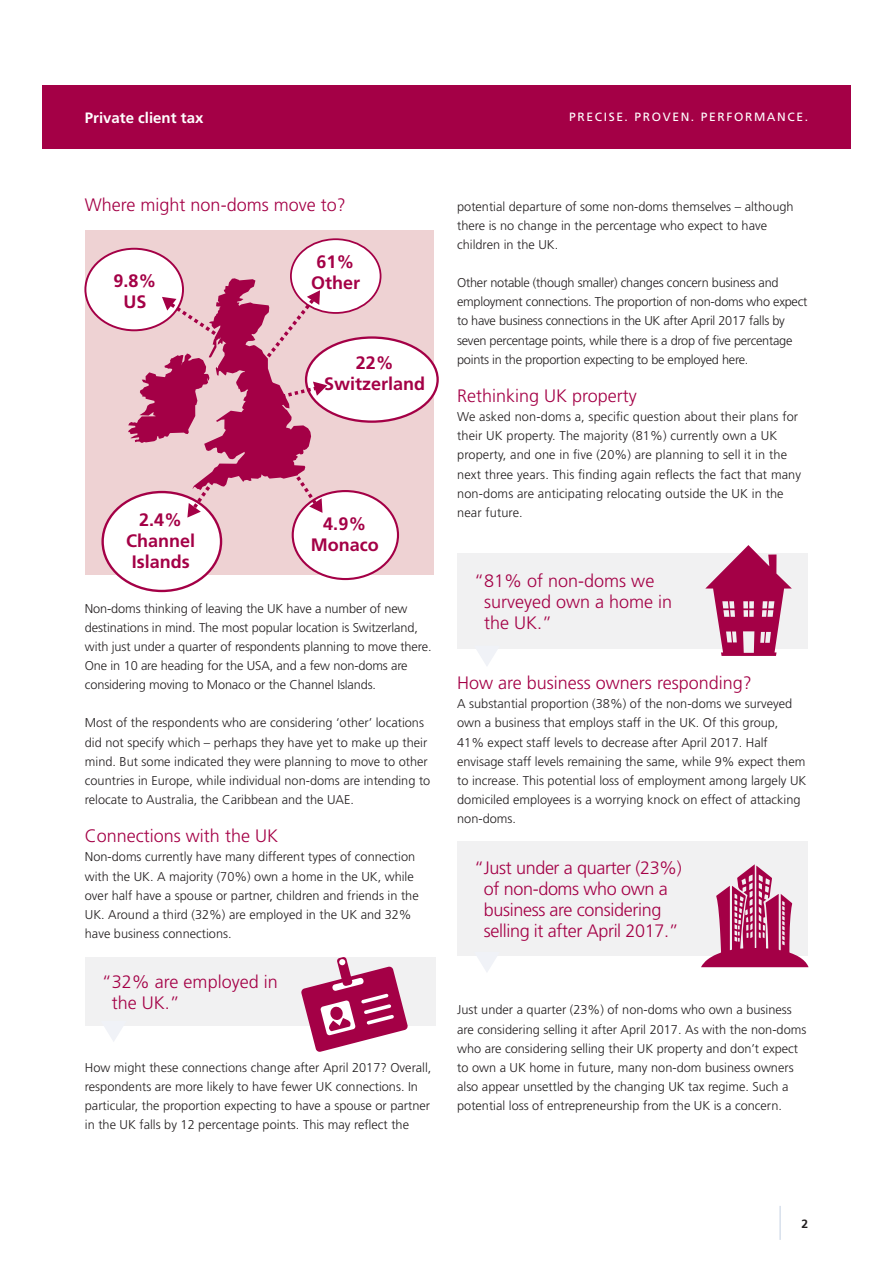
<style>
.page{position:relative;width:893px;height:1263px;background:#fff}
.page>*{position:absolute;margin:0;border:0;box-sizing:border-box;transform-origin:0 0}
.t1{font:300 18px/21px "Frutiger LT Std";color:#a40046}
.t2{font:300 18px/21px "Frutiger LT Std";letter-spacing:-.02em;color:#a40046}
.t3{font:700 18px/21px "Frutiger LT Std";color:#a40046;text-align:center}
.t4{font:700 15px "Frutiger LT Std";color:#fff}
.t5{font:300 12.75px/19.2px "Frutiger LT Std";color:#231f20}
.t6{font:300 12.75px/19.2px "Frutiger LT Std";letter-spacing:-.02em;color:#231f20}
.t7{font:12px "Frutiger LT Std";letter-spacing:.135em;color:#fff}
.t8{font:700 12px "Frutiger LT Std";color:#231f20}
</style>
<div class="page">
<div style="left:85px;top:230px;width:348px;height:344px;background:#eed2d3"></div>
<div style="left:42px;top:85px;width:808px;height:64px;background:#a40046"></div>
<hr style="left:779px;top:1206px;width:1px;height:34px;background:#c3d0e3">
<div style="left:85px;top:249px;width:98px;height:81px;background:#fff;border-radius:50%"></div>
<div style="left:291px;top:239px;width:89px;height:74px;background:#fff;border-radius:50%"></div>
<div style="left:290px;top:238px;width:91px;height:76px;border:2px solid #a40046;border-radius:50%"></div>
<div style="left:103px;top:492px;width:118px;height:99px;background:#fff;border-radius:50%"></div>
<div style="left:306px;top:338px;width:131px;height:84px;background:#fff;border-radius:50%"></div>
<div style="left:305px;top:336px;width:134px;height:87px;border:2px solid #a40046;border-radius:50%"></div>
<div style="left:293px;top:491px;width:105px;height:88px;background:#fff;border-radius:50%"></div>
<div style="left:292px;top:490px;width:107px;height:90px;border:2px solid #a40046;border-radius:50%"></div>
<svg style="left:128px;top:278px;width:199px;height:242px"></svg>
<div style="left:457px;top:553px;width:351px;height:96px;background:#f1f1f2"></div>
<div style="left:457px;top:841px;width:351px;height:115px;background:#f1f1f2"></div>
<div style="left:85px;top:957px;width:351px;height:69px;background:#f1f1f2"></div>
<svg style="left:701px;top:864px;width:107px;height:103px"></svg>
<svg style="left:705px;top:545px;width:86px;height:111px"></svg>
<svg style="left:301px;top:957px;width:107px;height:95px"></svg>
<div style="left:339px;top:959px;width:6px;height:7px;background:#fff;border-radius:3px"></div>
<svg style="left:476px;top:649px;width:22px;height:17px"></svg>
<svg style="left:477px;top:956px;width:20px;height:16px"></svg>
<svg style="left:104px;top:1026px;width:19px;height:16px"></svg>
<p class="t4" style="left:85px;top:109px;width:120px">Private client tax</p>
<p class="t7" style="left:569px;top:110px;width:240px">PRECISE. PROVEN. PERFORMANCE.</p>
<h1 class="t1" style="left:85px;top:195px;width:262px">Where might non-doms move to?</h1>
<p class="t5" style="left:457px;top:197px;width:338px">potential departure of some non-doms themselves – although there is no change in the percentage who expect to have children in the UK.</p>
<p class="t6" style="left:457px;top:274px;width:352px">Other notable (though smaller) changes concern business and employment connections. The proportion of non-doms who expect to have business connections in the UK after April 2017 falls by seven percentage points, while there is a drop of five percentage points in the proportion expecting to be employed here.</p>
<h1 class="t1" style="left:457px;top:386px;width:181px">Rethinking UK property</h1>
<p class="t5" style="left:457px;top:408px;width:345px">We asked non-doms a, specific question about their plans for their UK property. The majority (81%) currently own a UK property, and one in five (20%) are planning to sell it in the next three years. This finding again reflects the fact that many non-doms are anticipating relocating outside the UK in the near future.</p>
<h1 class="t3" style="left:311px;top:252px;width:51px">61%<br>Other</h1>
<h1 class="t3" style="left:113px;top:270px;width:45px">9.8%<br>US</h1>
<h1 class="t3" style="left:324px;top:352px;width:103px">22%<br>Switzerland</h1>
<h1 class="t3" style="left:126px;top:509px;width:71px">2.4%<br>Channel<br>Islands</h1>
<h1 class="t3" style="left:311px;top:514px;width:69px">4.9%<br>Monaco</h1>
<p class="t5" style="left:85px;top:599px;width:348px">Non-doms thinking of leaving the UK have a number of new destinations in mind. The most popular location is Switzerland, with just under a quarter of respondents planning to move there.<br>One in 10 are heading for the USA, and a few non-doms are considering moving to Monaco or the Channel Islands.</p>
<p class="t5" style="left:85px;top:714px;width:347px">Most of the respondents who are considering ‘other’ locations did not specify which – perhaps they have yet to make up their mind. But some indicated they were planning to move to other countries in Europe, while individual non-doms are intending to relocate to Australia, the Caribbean and the UAE.</p>
<h1 class="t1" style="left:85px;top:826px;width:195px">Connections with the UK</h1>
<p class="t5" style="left:85px;top:848px;width:335px">Non-doms currently have many different types of connection with the UK. A majority (70%) own a home in the UK, while over half have a spouse or partner, children and friends in the UK. Around a third (32%) are employed in the UK and 32% have business connections.</p>
<h1 class="t1" style="left:112px;top:972px;width:167px;text-indent:-10px">“ 32% are employed in the UK.”</h1>
<p class="t5" style="left:85px;top:1059px;width:348px">How might these connections change after April 2017? Overall, respondents are more likely to have fewer UK connections. In particular, the proportion expecting to have a spouse or partner in the UK falls by 12 percentage points. This may reflect the</p>
<h1 class="t1" style="left:484px;top:571px;width:190px;text-indent:-10px">“ 81% of non-doms we surveyed own a home in the UK.”</h1>
<h1 class="t1" style="left:457px;top:673px;width:296px">How are business owners responding?</h1>
<p class="t5" style="left:457px;top:695px;width:351px">A substantial proportion (38%) of the non-doms we surveyed own a business that employs staff in the UK. Of this group, 41% expect staff levels to decrease after April 2017. Half envisage staff levels remaining the same, while 9% expect them to increase. This potential loss of employment among largely UK domiciled employees is a worrying knock on effect of attacking non-doms.</p>
<h1 class="t2" style="left:484px;top:858px;width:200px;text-indent:-10px">“ Just under a quarter (23%) of non-doms who own a business are considering selling it after April 2017.”</h1>
<p class="t5" style="left:457px;top:1001px;width:351px">Just under a quarter (23%) of non-doms who own a business are considering selling it after April 2017. As with the non-doms who are considering selling their UK property and don’t expect to own a UK home in future, many non-dom business owners also appear unsettled by the changing UK tax regime. Such a potential loss of entrepreneurship from the UK is a concern.</p>
<p class="t8" style="left:801px;top:1217px;width:8px">2</p>
</div>
